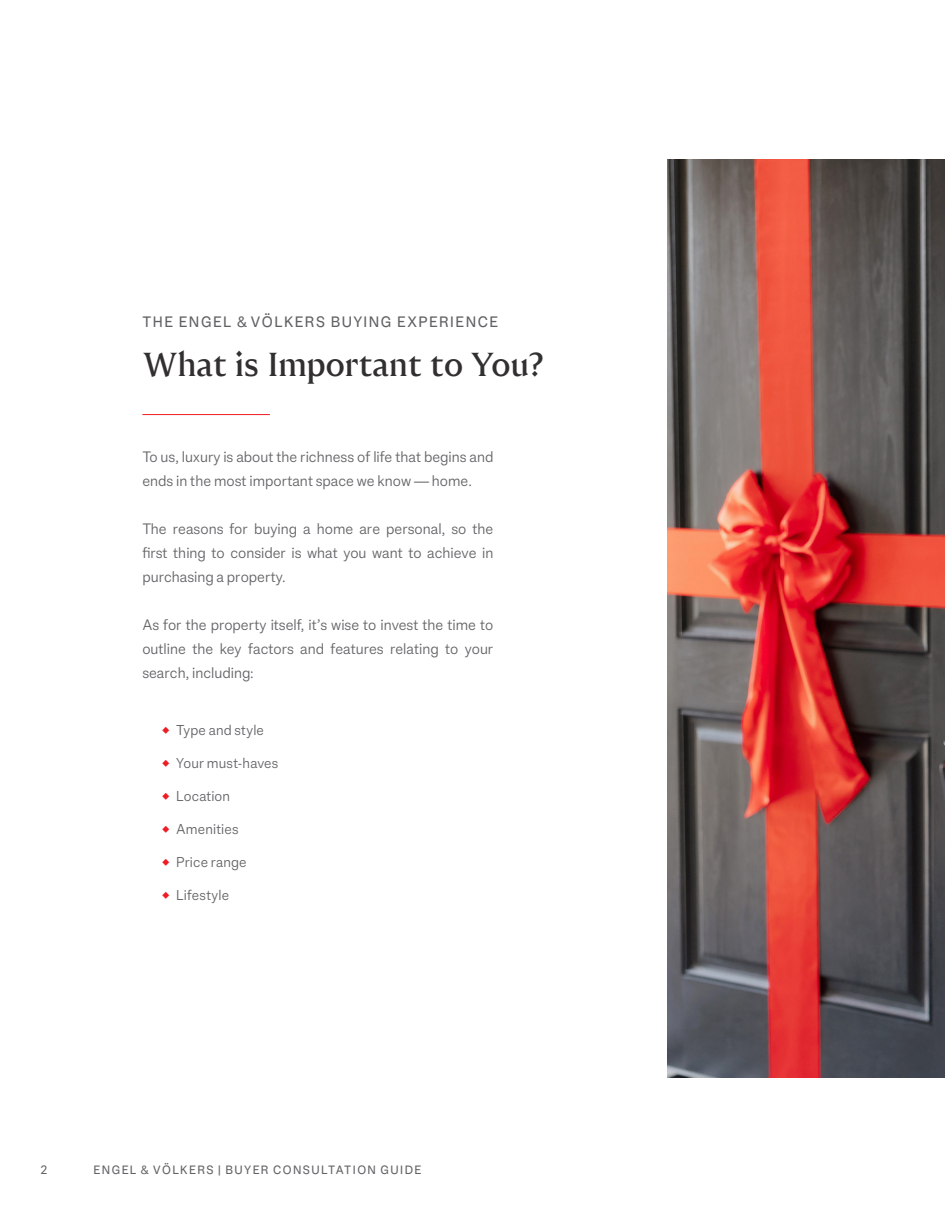
<style>
.page{position:relative;width:945px;height:1215px;background:#fff}
.page>*{position:absolute;margin:0;border:0;box-sizing:border-box;transform-origin:0 0}
.NEWText_Font_Headline{font:700 33px "Engel Voelkers Head";color:#312f30}
.t1{font:300 15px/24px "Engel Voelkers Text";color:#636366;text-align:justify}
.t2{font:15px "Engel Voelkers Text";letter-spacing:.1em;color:#616164}
.t3{font:300 14.25px "Engel Voelkers Text";letter-spacing:.01em;color:#636366}
.t4{font:12px "Engel Voelkers Text";letter-spacing:.12em;color:#636366}
.s1{font-family:"Engel Voelkers Head";font-weight:700;font-size:20.25px;color:#ee1d23}
</style>
<div class="page">
<hr style="left:142px;top:414px;width:128px;height:1px;background:#ee1d23">
<img style="left:668px;top:160px;width:277px;height:918px">
<p class="t2" style="left:142px;top:312px;width:357px">THE ENGEL &amp; VÖLKERS BUYING EXPERIENCE</p>
<p class="NEWText_Font_Headline" style="left:142px;top:343px;width:403px">What is Important to You?</p>
<p class="t1" style="left:142px;top:445px;width:353px">To us, luxury is about the richness of life that begins and ends in the most important space we know — home.</p>
<p class="t1" style="left:142px;top:517px;width:353px">The reasons for buying a home are personal, so the first thing to consider is what you want to achieve in purchasing a property.</p>
<p class="t1" style="left:142px;top:613px;width:353px">As for the property itself, it’s wise to invest the time to outline the key factors and features relating to your search, including:</p>
<p class="t3" style="left:161px;top:721px;width:104px"><span class="s1">•</span> Type and style</p>
<p class="t3" style="left:161px;top:754px;width:119px"><span class="s1">•</span> Your must-haves</p>
<p class="t3" style="left:161px;top:787px;width:70px"><span class="s1">•</span> Location</p>
<p class="t3" style="left:161px;top:820px;width:79px"><span class="s1">•</span> Amenities</p>
<p class="t3" style="left:161px;top:853px;width:87px"><span class="s1">•</span> Price range</p>
<p class="t3" style="left:161px;top:886px;width:69px"><span class="s1">•</span> Lifestyle</p>
<p class="t4" style="left:40px;top:1162px;width:9px">2</p>
<p class="t4" style="left:94px;top:1162px;width:329px">ENGEL &amp; VÖLKERS | BUYER CONSULTATION GUIDE</p>
</div>
